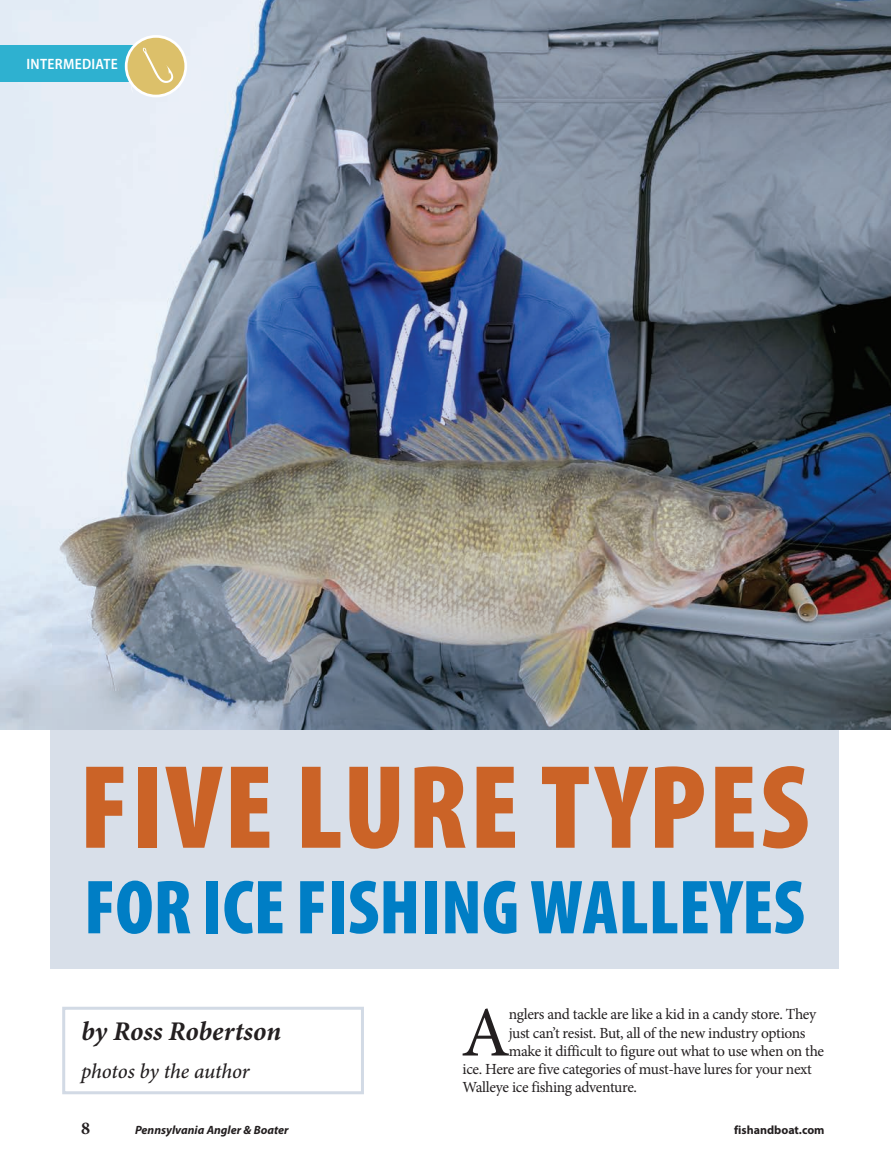
<style>
.page{position:relative;width:891px;height:1176px;background:#fff}
.page>*{position:absolute;margin:0;border:0;box-sizing:border-box;transform-origin:0 0}
.New_subhead{font:900 condensed 120px "Myriad Pro";letter-spacing:.02em;color:#cb6327}
.New_subhead-2{font:900 condensed 77.25px "Myriad Pro";color:#007ec5}
.Magazine_body_text{font:70.8px "Minion Pro";color:#231f20}
.new_author_byline{font:italic 700 27px "Minion Pro";color:#231f20}
.new_author_byline-2{font:italic 500 21px "Minion Pro";letter-spacing:-.01em;color:#231f20}
.t1{font:700 18px "Minion Pro";color:#231f20}
.Magazine_body_text-2{font:15.45px "Minion Pro";letter-spacing:-.025em;color:#231f20}
.New_subhead-3{font:600 semi-condensed 15px "Myriad Pro";letter-spacing:.02em;color:#fff}
.t2{font:italic 700 12px "Myriad Pro";color:#231f20}
.t3{font:700 12px "Myriad Pro";color:#231f20}
</style>
<div class="page">
<div style="left:62px;top:1006px;width:302px;height:87px;border:3px solid #d2dae5"></div>
<div style="left:50px;top:699px;width:789px;height:269px;background:#d8dfe9"></div>
<img style="left:0;top:0;width:891px;height:729px">
<div style="left:0;top:45px;width:144px;height:37px;background:#2eb1d0"></div>
<div style="left:126px;top:36px;width:60px;height:60px;background:#dcc06a;border-radius:50%"></div>
<div style="left:125px;top:35px;width:62px;height:62px;border:3px solid #fff;border-radius:50%"></div>
<svg style="left:142px;top:47px;width:32px;height:36px"></svg>
<svg style="left:131px;top:84px;width:3px;height:10px"></svg>
<p class="New_subhead-3" style="left:27px;top:54px;width:93px">INTERMEDIATE</p>
<p class="New_subhead" style="left:79px;top:730px;width:731px">FIVE LURE TYPES</p>
<p class="New_subhead-2" style="left:84px;top:857px;width:722px">FOR ICE FISHING WALLEYES</p>
<p class="new_author_byline" style="left:81px;top:1012px;width:202px">by Ross Robertson</p>
<p class="new_author_byline-2" style="left:81px;top:1056px;width:170px">photos by the author</p>
<p class="Magazine_body_text" style="left:461px;top:985px;width:50px">A</p>
<p class="Magazine_body_text-2" style="left:509px;top:1003px;width:309px">nglers and tackle are like a kid in a candy store. They</p>
<p class="Magazine_body_text-2" style="left:509px;top:1021px;width:298px">just can’t resist. But, all of the new industry options</p>
<p class="Magazine_body_text-2" style="left:509px;top:1039px;width:317px">make it difficult to figure out what to use when on the</p>
<p class="Magazine_body_text-2" style="left:463px;top:1057px;width:351px">ice. Here are five categories of must-have lures for your next</p>
<p class="Magazine_body_text-2" style="left:463px;top:1075px;width:176px">Walleye ice fishing adventure.</p>
<p class="t1" style="left:81px;top:1115px;width:10px">8</p>
<p class="t2" style="left:135px;top:1121px;width:155px">Pennsylvania Angler &amp; Boater</p>
<p class="t3" style="left:734px;top:1121px;width:92px">fishandboat.com</p>
</div>
